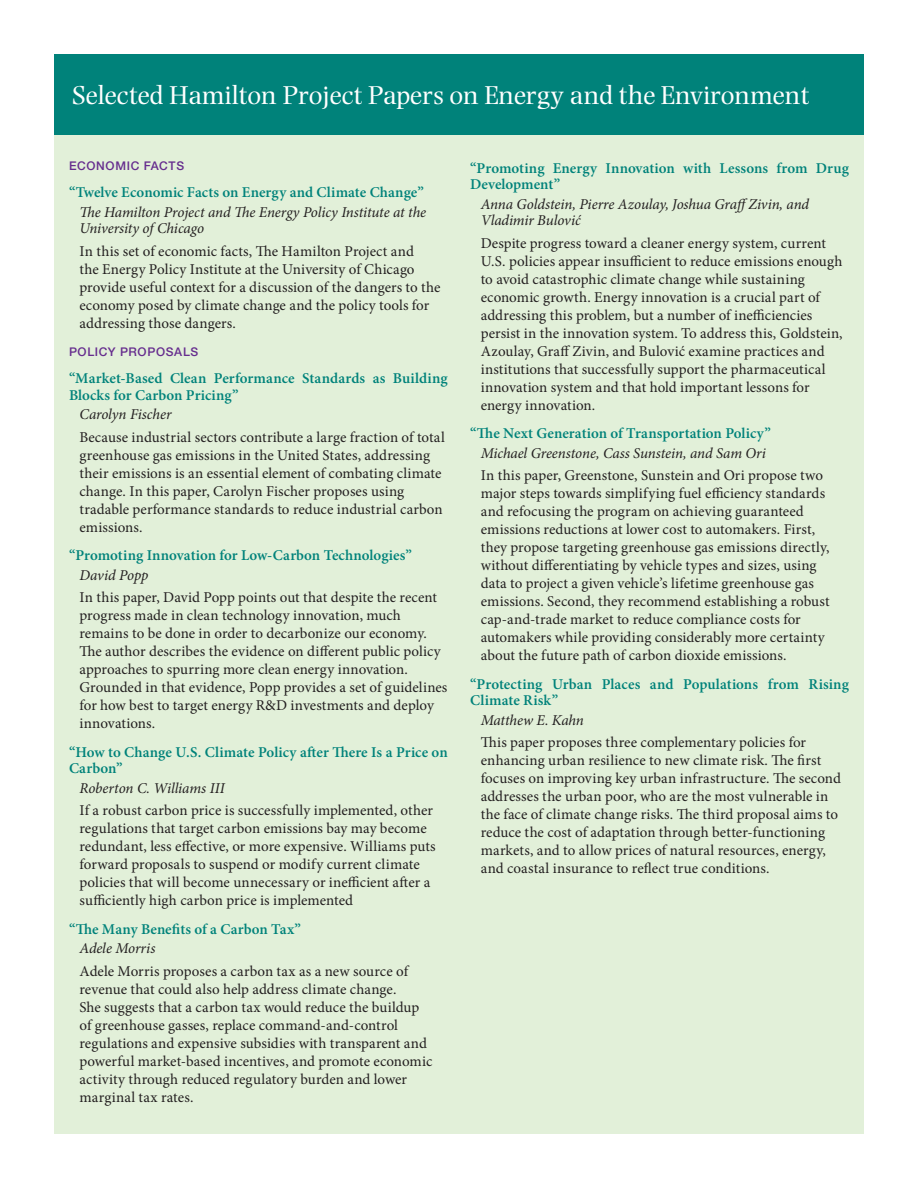
<style>
.page{position:relative;width:918px;height:1188px;background:#fff}
.page>*{position:absolute;margin:0;border:0;box-sizing:border-box;transform-origin:0 0}
.Selected_Papers_Head{font:27px "Photina MT Std";color:#fff}
.Selected_Paper_Descr{font:15px/18px "Minion Pro";letter-spacing:.005em;color:#231f20}
.Selected_Papers_Pape{font:600 15px/16.5px "Minion Pro";letter-spacing:.005em;color:#00827a}
.Selected_Papers_Auth{font:italic 15px/16.5px "Minion Pro";letter-spacing:-.01em;color:#231f20}
.SelectedPapers_Headi{font:500 12px "Helvetica Neue LT Std";letter-spacing:.055em;color:#662d8e}
</style>
<div class="page">
<div style="left:54px;top:135px;width:810px;height:999px;background:#e2f0d9"></div>
<div style="left:54px;top:54px;width:810px;height:81px;background:#00827a"></div>
<p class="Selected_Papers_Head" style="left:72px;top:80px;width:739px">Selected Hamilton Project Papers on Energy and the Environment</p>
<p class="SelectedPapers_Headi" style="left:69px;top:159px;width:117px">ECONOMIC FACTS</p>
<p class="Selected_Papers_Pape" style="left:69px;top:184px;width:356px">“Twelve Economic Facts on Energy and Climate Change”</p>
<p class="Selected_Papers_Auth" style="left:80px;top:204px;width:348px">The Hamilton Project and The Energy Policy Institute at the<br>University of Chicago</p>
<p class="Selected_Paper_Descr" style="left:80px;top:242px;width:363px">In this set of economic facts, The Hamilton Project and<br>the Energy Policy Institute at the University of Chicago provide useful context for a discussion of the dangers to the economy posed by climate change and the policy tools for addressing those dangers.</p>
<p class="SelectedPapers_Headi" style="left:69px;top:345px;width:131px">POLICY PROPOSALS</p>
<p class="Selected_Papers_Pape" style="left:69px;top:370px;width:380px">“Market-Based Clean Performance Standards as Building<br>Blocks for Carbon Pricing”</p>
<p class="Selected_Papers_Auth" style="left:80px;top:406px;width:94px">Carolyn Fischer</p>
<p class="Selected_Paper_Descr" style="left:80px;top:428px;width:367px">Because industrial sectors contribute a large fraction of total greenhouse gas emissions in the United States, addressing their emissions is an essential element of combating climate change. In this paper, Carolyn Fischer proposes using tradable performance standards to reduce industrial carbon emissions.</p>
<p class="Selected_Papers_Pape" style="left:69px;top:547px;width:344px">“Promoting Innovation for Low-Carbon Technologies”</p>
<p class="Selected_Papers_Auth" style="left:80px;top:567px;width:71px">David Popp</p>
<p class="Selected_Paper_Descr" style="left:80px;top:589px;width:370px">In this paper, David Popp points out that despite the recent progress made in clean technology innovation, much remains to be done in order to decarbonize our economy.<br>The author describes the evidence on different public policy approaches to spurring more clean energy innovation.<br>Grounded in that evidence, Popp provides a set of guidelines for how best to target energy R&amp;D investments and deploy innovations.</p>
<p class="Selected_Papers_Pape" style="left:69px;top:744px;width:380px">“How to Change U.S. Climate Policy after There Is a Price on<br>Carbon”</p>
<p class="Selected_Papers_Auth" style="left:80px;top:780px;width:147px">Roberton C. Williams III</p>
<p class="Selected_Paper_Descr" style="left:80px;top:802px;width:358px">If a robust carbon price is successfully implemented, other regulations that target carbon emissions bay may become redundant, less effective, or more expensive. Williams puts forward proposals to suspend or modify current climate policies that will become unnecessary or inefficient after a sufficiently high carbon price is implemented</p>
<p class="Selected_Papers_Pape" style="left:69px;top:921px;width:234px">“The Many Benefits of a Carbon Tax”</p>
<p class="Selected_Papers_Auth" style="left:80px;top:940px;width:77px">Adele Morris</p>
<p class="Selected_Paper_Descr" style="left:80px;top:962px;width:354px">Adele Morris proposes a carbon tax as a new source of revenue that could also help address climate change.<br>She suggests that a carbon tax would reduce the buildup of greenhouse gasses, replace command-and-control regulations and expensive subsidies with transparent and powerful market-based incentives, and promote economic activity through reduced regulatory burden and lower marginal tax rates.</p>
<p class="Selected_Papers_Pape" style="left:470px;top:160px;width:380px">“Promoting Energy Innovation with Lessons from Drug<br>Development”</p>
<p class="Selected_Papers_Auth" style="left:481px;top:196px;width:330px">Anna Goldstein, Pierre Azoulay, Joshua GraffZivin, and<br>Vladimir Bulović</p>
<p class="Selected_Paper_Descr" style="left:481px;top:234px;width:363px">Despite progress toward a cleaner energy system, current U.S. policies appear insufficient to reduce emissions enough to avoid catastrophic climate change while sustaining economic growth. Energy innovation is a crucial part of addressing this problem, but a number of inefficiencies persist in the innovation system. To address this, Goldstein, Azoulay, Graff Zivin, and Bulović examine practices and institutions that successfully support the pharmaceutical innovation system and that hold important lessons for energy innovation.</p>
<p class="Selected_Papers_Pape" style="left:470px;top:425px;width:302px">“The Next Generation of Transportation Policy”</p>
<p class="Selected_Papers_Auth" style="left:481px;top:445px;width:287px">Michael Greenstone, Cass Sunstein, and Sam Ori</p>
<p class="Selected_Paper_Descr" style="left:481px;top:466px;width:350px">In this paper, Greenstone, Sunstein and Ori propose two major steps towards simplifying fuel efficiency standards and refocusing the program on achieving guaranteed emissions reductions at lower cost to automakers. First, they propose targeting greenhouse gas emissions directly, without differentiating by vehicle types and sizes, using data to project a given vehicle’s lifetime greenhouse gas emissions. Second, they recommend establishing a robust cap-and-trade market to reduce compliance costs for automakers while providing considerably more certainty about the future path of carbon dioxide emissions.</p>
<p class="Selected_Papers_Pape" style="left:470px;top:676px;width:380px">“Protecting Urban Places and Populations from Rising<br>Climate Risk”</p>
<p class="Selected_Papers_Auth" style="left:481px;top:712px;width:105px">Matthew E. Kahn</p>
<p class="Selected_Paper_Descr" style="left:481px;top:733px;width:362px">This paper proposes three complementary policies for enhancing urban resilience to new climate risk. The first focuses on improving key urban infrastructure. The second addresses the urban poor, who are the most vulnerable in the face of climate change risks. The third proposal aims to reduce the cost of adaptation through better-functioning markets, and to allow prices of natural resources, energy, and coastal insurance to reflect true conditions.</p>
</div>
